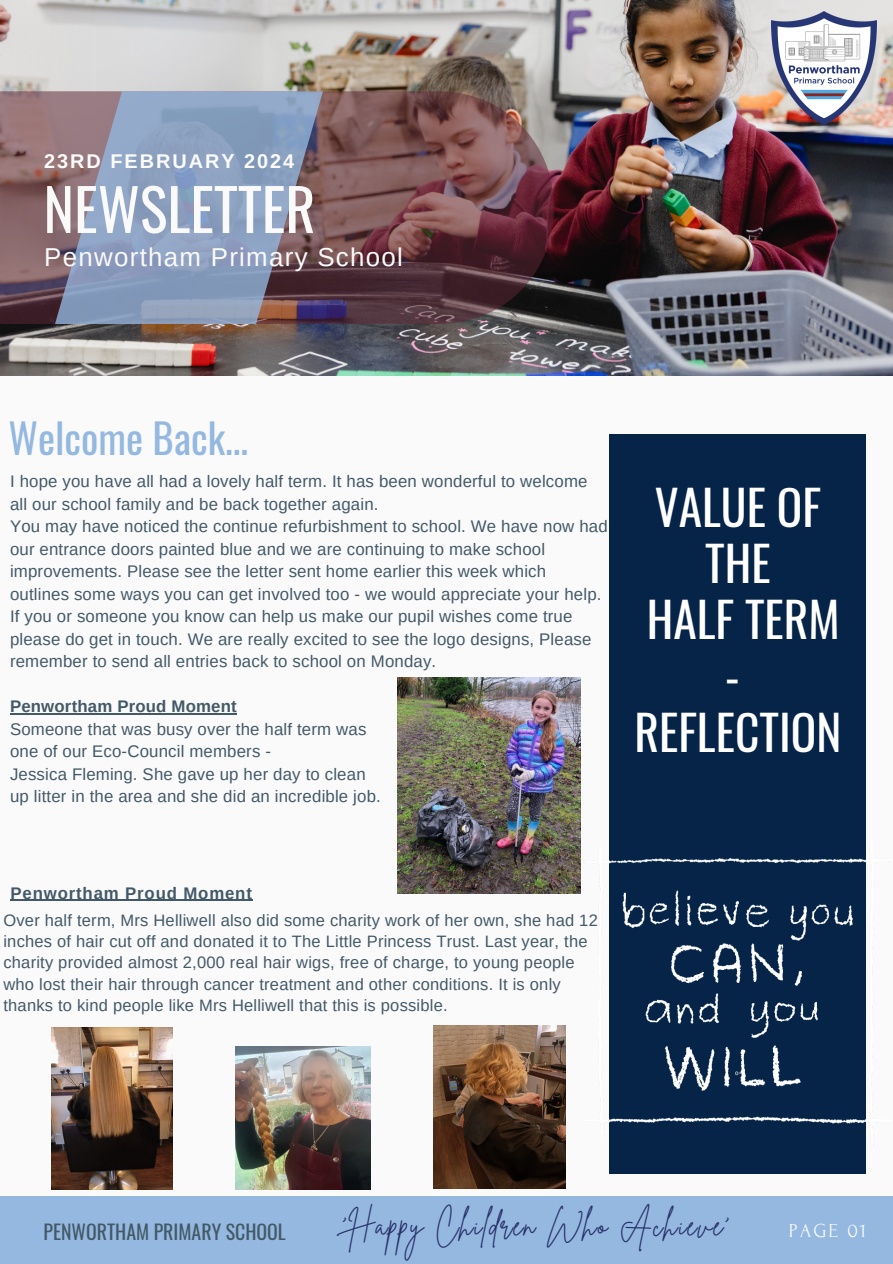
<style>
.page{position:relative;width:893px;height:1264px;background:#fff}
.page>*{position:absolute;margin:0;border:0;box-sizing:border-box;transform-origin:0 0}
.t1{font:57.9px "Oswald";color:#fafafa}
.t2{font:47.4px/56.2px "Oswald";color:#fff;text-align:center}
.t3{font:40.65px "Oswald";color:#94b8e0}
.t4{font:30px "Brittany Signature";letter-spacing:.05em;color:#272f69}
.t5{font:25.8px "Arimo";letter-spacing:.05em;color:#fafafa}
.t6{font:19.8px "Oswald";color:#435967}
.t7{font:700 19.8px "Arimo";letter-spacing:.1em;color:#fbfbfb}
.t8{font:19.8px "Forum";letter-spacing:.1em;color:#fafafa}
.t9{font:16.8px/22.5px "Arimo";letter-spacing:.01em;color:#435967}
.t10{font:700 16.8px "Arimo";letter-spacing:.01em;color:#435967}
.t11{font:700 16.8px "Arimo";letter-spacing:.05em;color:#435967}
.t12{font:16.5px/21.3px "Arimo";letter-spacing:.015em;color:#435967}
.t13{font:6.15px "Arimo";color:#fff}
</style>
<div class="page">
<div style="left:0;top:0;width:892px;height:1263px;background:#fafafa"></div>
<div style="left:0;top:1195px;width:892px;height:68px;background:#94b8e0"></div>
<img style="left:0;top:0;width:892px;height:376px">
<svg style="left:0;top:91px;width:553px;height:233px;background:#714e52"></svg>
<svg style="left:55px;top:91px;width:268px;height:233px;background:#888fa9"></svg>
<img style="left:771px;top:11px;width:105px;height:114px">
<div style="left:609px;top:434px;width:257px;height:740px;background:#052447"></div>
<img style="left:579px;top:842px;width:299px;height:303px">
<hr style="left:10px;top:713px;width:227px;height:1px;background:#435967">
<img style="left:398px;top:677px;width:182px;height:216px">
<img style="left:51px;top:1027px;width:122px;height:162px">
<img style="left:236px;top:1046px;width:135px;height:143px">
<img style="left:433px;top:1025px;width:132px;height:163px">
<hr style="left:10px;top:899px;width:243px;height:2px;background:#435967">
<p class="t7" style="left:44px;top:150px;width:251px">23RD FEBRUARY 2024</p>
<p class="t1" style="left:44px;top:164px;width:273px">NEWSLETTER</p>
<p class="t5" style="left:44px;top:242px;width:360px">Penwortham Primary School</p>
<p class="t3" style="left:9px;top:406px;width:241px">Welcome Back...</p>
<h1 class="t9" style="left:10px;top:470px;width:579px">I hope you have all had a lovely half term. It has been wonderful to welcome all our school family and be back together again.</h1>
<h5 class="t9" style="left:10px;top:515px;width:599px">You may have noticed the continue refurbishment to school. We have now had our entrance doors painted blue and we are continuing to make school improvements. Please see the letter sent home earlier this week which outlines some ways you can get involved too - we would appreciate your help.<br>If you or someone you know can help us make our pupil wishes come true please do get in touch. We are really excited to see the logo designs, Please remember to send all entries back to school on Monday.</h5>
<p class="t10" style="left:10px;top:697px;width:228px">Penwortham Proud Moment</p>
<h3 class="t9" style="left:10px;top:717px;width:358px">Someone that was busy over the half term was</h3>
<h2 class="t9" style="left:10px;top:740px;width:262px">one of our Eco-Council members -</h2>
<p class="t9" style="left:10px;top:762px;width:357px">Jessica Fleming. She gave up her day to clean</p>
<p class="t9" style="left:10px;top:785px;width:372px">up litter in the area and she did an incredible job.</p>
<p class="t2" style="left:634px;top:477px;width:208px">VALUE OF<br>THE<br>HALF TERM -<br>REFLECTION</p>
<p class="t11" style="left:10px;top:883px;width:243px">Penwortham Proud Moment</p>
<p class="t12" style="left:3px;top:909px;width:596px">Over half term, Mrs Helliwell also did some charity work of her own, she had 12 inches of hair cut off and donated it to The Little Princess Trust. Last year, the charity provided almost 2,000 real hair wigs, free of charge, to young people who lost their hair through cancer treatment and other conditions. It is only thanks to kind people like Mrs Helliwell that this is possible.</p>
<h4 class="t13" style="left:735px;top:1069px;width:9px">o=</h4>
<p class="t4" style="left:341px;top:1205px;width:387px">‘Happy Children Who Achieve’</p>
<p class="t6" style="left:44px;top:1215px;width:244px">PENWORTHAM PRIMARY SCHOOL</p>
<p class="t8" style="left:788px;top:1219px;width:79px">PAGE 01</p>
</div>
